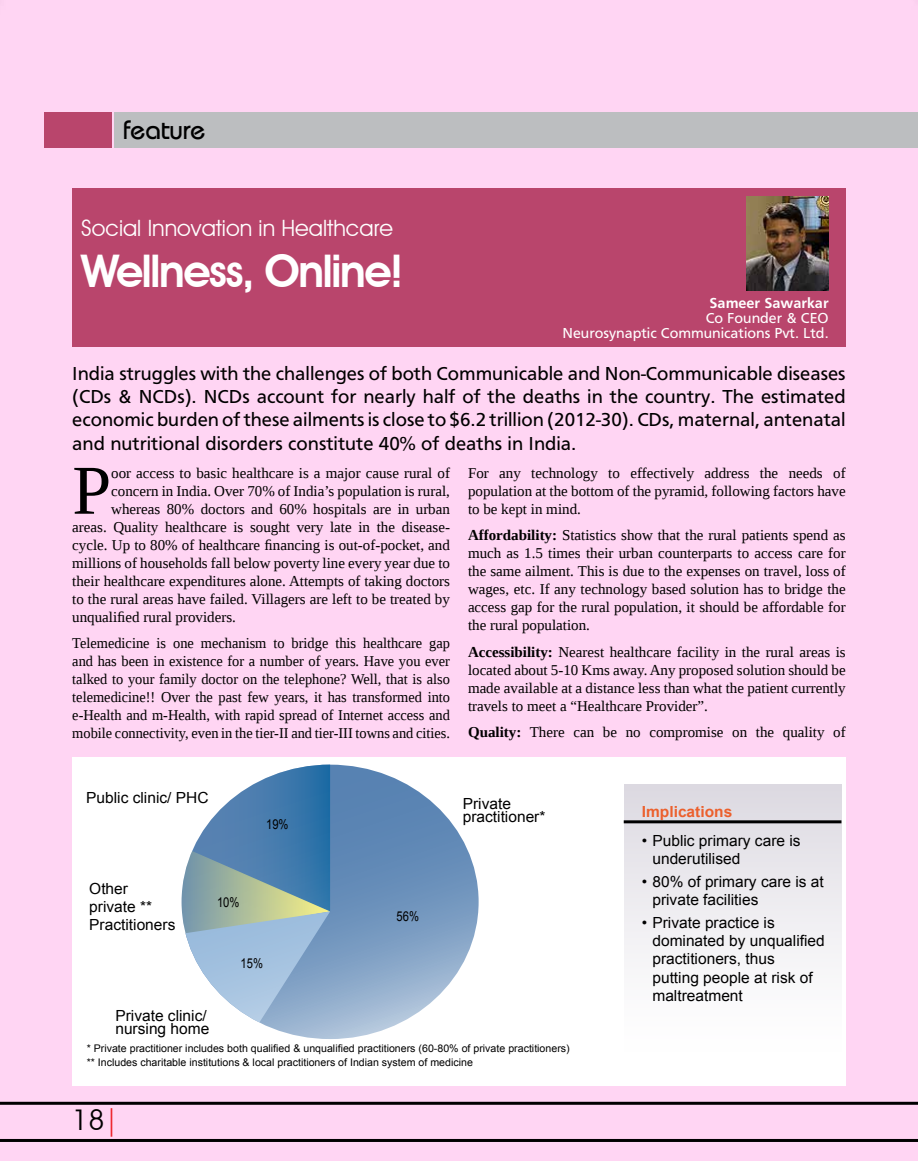
<style>
.page{position:relative;width:918px;height:1161px;background:#ffd5f3}
.page>*{position:absolute;margin:0;border:0;box-sizing:border-box;transform-origin:0 0}
.t1{font:70.05px "Liberation Serif";color:#000}
.t2{font:600 45px "Avant Garde IT Cby BT";letter-spacing:-.04em;color:#fff}
.t3{font:28.5px "Avant Garde IT Cby BT";color:#000}
.t4{font:27px "Bauhaus";color:#000}
.t5{font:22.5px "Avant Garde IT Cby BT";color:#fff}
.t6{font:19.5px/23.4px "Frutiger";color:#000;text-align:justify}
.t7{font:15.3px/18.5px "Arial";color:#000}
.t8{font:700 15.3px "Arial";color:#ec602d}
.t9{font:15px/18px "Liberation Serif";color:#000;text-align:justify}
.t10{font:15px/18px "Liberation Serif";color:#000;text-align:justify;scale:.96 1}
.t11{font:15px/15px "Frutiger";color:#fff;text-align:right}
.t12{font:700 15px "Frutiger";color:#fff}
.t13{font:13.65px "Arial";color:#000;scale:.83 1}
.t14{font:10.5px/13.5px "Arial";color:#000}
.s1{font-weight:700}
.s2{color:#ed1d24}
</style>
<div class="page">
<div style="left:72px;top:188px;width:774px;height:159px;background:#b9456c"></div>
<img style="left:747px;top:197px;width:82px;height:93px">
<div style="left:72px;top:758px;width:774px;height:328px;background:#fff"></div>
<div style="left:114px;top:112px;width:804px;height:35px;background:#bcbec0"></div>
<div style="left:44px;top:112px;width:67px;height:35px;background:#b9456c"></div>
<svg style="left:182px;top:765px;width:297px;height:274px;background:#7598bf"></svg>
<svg style="left:182px;top:765px;width:148px;height:269px"></svg>
<div style="left:624px;top:785px;width:217px;height:267px;background:linear-gradient(to bottom,#dbd8e0,#fff)"></div>
<hr style="left:624px;top:820px;width:217px;height:3px;background:#000">
<hr style="left:0;top:1102px;width:918px;height:3px;background:#000">
<hr style="left:0;top:1139px;width:918px;height:3px;background:#000">
<h3 class="t4" style="left:123px;top:113px;width:84px">feature</h3>
<h3 class="t5" style="left:81px;top:214px;width:313px">Social Innovation in Healthcare</h3>
<h2 class="t2" style="left:81px;top:244px;width:324px">Wellness, Online!</h2>
<p class="t12" style="left:710px;top:295px;width:121px">Sameer Sawarkar</p>
<p class="t11" style="left:563px;top:311px;width:268px">Co Founder &amp; CEO<br>Neurosynaptic Communications Pvt. Ltd.</p>
<p class="t6" style="left:72px;top:361px;width:775px">India struggles with the challenges of both Communicable and Non-Communicable diseases (CDs &amp; NCDs). NCDs account for nearly half of the deaths in the country. The estimated economic burden of these ailments is close to $6.2 trillion (2012-30). CDs, maternal, antenatal and nutritional disorders constitute 40% of deaths in India.</p>
<h1 class="t1" style="left:72px;top:445px;width:40px">P</h1>
<p class="t9" style="left:111px;top:464px;width:340px">oor access to basic healthcare is a major cause rural of</p>
<p class="t9" style="left:111px;top:482px;width:340px">concern in India. Over 70% of India’s population is rural,</p>
<p class="t9" style="left:111px;top:500px;width:340px">whereas 80% doctors and 60% hospitals are in urban</p>
<p class="t9" style="left:72px;top:518px;width:379px">areas. Quality healthcare is sought very late in the disease-</p>
<p class="t9" style="left:72px;top:536px;width:379px">cycle. Up to 80% of healthcare financing is out-of-pocket, and</p>
<p class="t9" style="left:72px;top:554px;width:379px">millions of households fall below poverty line every year due to</p>
<p class="t9" style="left:72px;top:572px;width:379px">their healthcare expenditures alone. Attempts of taking doctors</p>
<p class="t9" style="left:72px;top:590px;width:379px">to the rural areas have failed. Villagers are left to be treated by</p>
<p class="t9" style="left:72px;top:608px;width:165px">unqualified rural providers.</p>
<p class="t10" style="left:72px;top:634px;width:395px">Telemedicine is one mechanism to bridge this healthcare gap and has been in existence for a number of years. Have you ever talked to your family doctor on the telephone? Well, that is also telemedicine!! Over the past few years, it has transformed into e-Health and m-Health, with rapid spread of Internet access and mobile connectivity, even in the tier-II and tier-III towns and cities.</p>
<p class="t9" style="left:468px;top:464px;width:379px">For any technology to effectively address the needs of population at the bottom of the pyramid, following factors have to be kept in mind.</p>
<p class="t9" style="left:468px;top:526px;width:379px"><span class="s1">Affordability:</span> Statistics show that the rural patients spend as much as 1.5 times their urban counterparts to access care for the same ailment. This is due to the expenses on travel, loss of wages, etc. If any technology based solution has to bridge the access gap for the rural population, it should be affordable for the rural population.</p>
<p class="t9" style="left:468px;top:643px;width:379px"><span class="s1">Accessibility:</span> Nearest healthcare facility in the rural areas is located about 5-10 Kms away. Any proposed solution should be made available at a distance less than what the patient currently travels to meet a “Healthcare Provider”.</p>
<p class="t9" style="left:468px;top:723px;width:379px"><span class="s1">Quality:</span> There can be no compromise on the quality of</p>
<p class="t7" style="left:86px;top:789px;width:124px">Public clinic/ PHC</p>
<p class="t13" style="left:266px;top:815px;width:29px">19%</p>
<p class="t7" style="left:89px;top:879px;width:88px">Other private **<br>Practitioners</p>
<p class="t13" style="left:217px;top:893px;width:29px">10%</p>
<p class="t13" style="left:241px;top:955px;width:29px">15%</p>
<p class="t7" style="left:115px;top:1009px;width:95px;line-height:13.5px">Private clinic/ nursing home</p>
<p class="t13" style="left:397px;top:908px;width:29px">56%</p>
<p class="t7" style="left:463px;top:797px;width:84px;line-height:13.5px">Private practitioner*</p>
<p class="t8" style="left:642px;top:802px;width:92px">Implications</p>
<p class="t7" style="left:652px;top:831px;width:150px;text-indent:-11px">• Public primary care is underutilised</p>
<p class="t7" style="left:652px;top:872px;width:173px;text-indent:-11px">• 80% of primary care is at private facilities</p>
<p class="t7" style="left:652px;top:913px;width:174px;text-indent:-11px">• Private practice is dominated by unqualified practitioners, thus putting people at risk of maltreatment</p>
<p class="t14" style="left:87px;top:1042px;width:485px">* Private practitioner includes both qualified &amp; unqualified practitioners (60-80% of private practitioners) ** Includes charitable institutions &amp; local practitioners of Indian system of medicine</p>
<h3 class="t3" style="left:72px;top:1103px;width:48px">18<span class="s2">|</span></h3>
</div>
